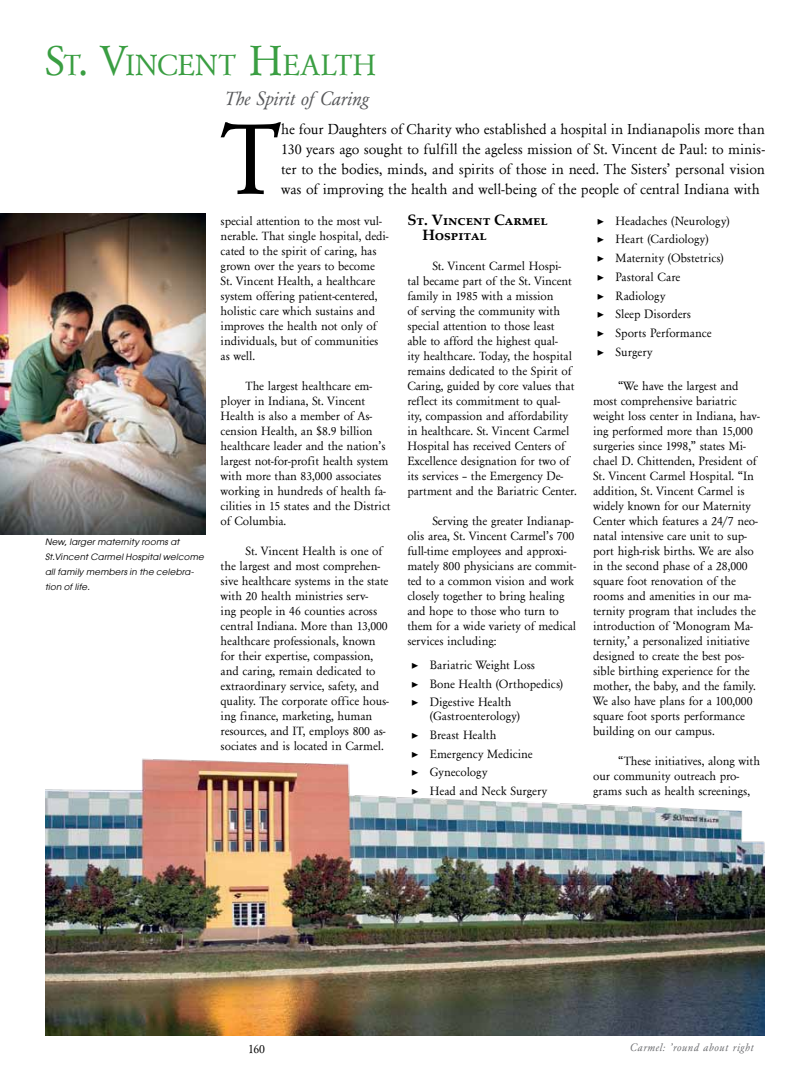
<style>
.page{position:relative;width:810px;height:1080px;background:#fff}
.page>*{position:absolute;margin:0;border:0;box-sizing:border-box;transform-origin:0 0}
.t1{font:105px "Garamond";color:#000}
.t2{font:30.62px "Garamond";letter-spacing:-.005em;color:#3a9e42}
.t3{font:italic 20px "Garamond";letter-spacing:-.01em;color:#58595b}
.t4{font:15px/20px "Garamond";color:#000;text-align:justify}
.t5{font:700 15px/15px "Palatino Linotype";letter-spacing:-.005em;color:#000}
.t6{font:12.5px/15px "Garamond";letter-spacing:-.005em;color:#000}
.t7{font:italic 11.25px "Garamond";letter-spacing:.05em;color:#6d6e71}
.t8{font:italic 8.75px/15px "Atlanta";letter-spacing:.025em;color:#000}
.s1{font-size:43.75px}
.s2{font-family:"Minion Pro"}
</style>
<div class="page">
<img style="left:45px;top:758px;width:720px;height:277px">
<img style="left:0;top:214px;width:205px;height:320px">
<h2 class="t2" style="left:45px;top:48px;width:330px"><span class="s1">S</span>T<span class="s1">. V</span>INCENT <span class="s1">H</span>EALTH</h2>
<h3 class="t3" style="left:225px;top:87px;width:146px">The Spirit of Caring</h3>
<h1 class="t1" style="left:221px;top:102px;width:61px">T</h1>
<p class="t4" style="left:281px;top:120px;width:485px">he four Daughters of Charity who established a hospital in Indianapolis more than 130 years ago sought to fulfill the ageless mission of St. Vincent de Paul: to minis&shy;ter to the bodies, minds, and spirits of those in need. The Sisters’ personal vision was of improving the health and well-being of the people of central Indiana with</p>
<p class="t6" style="left:597px;top:211px;width:134px;line-height:18.8px"><span class="s2">▶</span> Headaches (Neurology) <span class="s2">▶</span> Heart (Cardiology)<br><span class="s2">▶</span> Maternity (Obstetrics) <span class="s2">▶</span> Pastoral Care<br><span class="s2">▶</span> Radiology<br><span class="s2">▶</span> Sleep Disorders<br><span class="s2">▶</span> Sports Performance<br><span class="s2">▶</span> Surgery</p>
<p class="t6" style="left:593px;top:379px;width:168px;text-indent:25px">“We have the largest and most comprehensive bariatric weight loss center in Indiana, hav&shy;ing performed more than 15,000 surgeries since 1998,” states Mi&shy;chael D. Chittenden, President of<br>St. Vincent Carmel Hospital. “In addition, St. Vincent Carmel is widely known for our Maternity<br>Center which features a 24/7 neo&shy;natal intensive care unit to sup&shy;port high-risk births. We are also in the second phase of a 28,000 square foot renovation of the rooms and amenities in our ma&shy;ternity program that includes the introduction of ‘Monogram Ma&shy;ternity,’ a personalized initiative designed to create the best pos&shy;sible birthing experience for the mother, the baby, and the family.<br>We also have plans for a 100,000 square foot sports performance building on our campus.</p>
<p class="t6" style="left:593px;top:754px;width:169px;text-indent:25px">“These initiatives, along with our community outreach pro&shy;grams such as health screenings,</p>
<p class="t5" style="left:422px;top:212px;width:127px;text-indent:-15px">St. Vincent Carmel<br>Hospital</p>
<p class="t6" style="left:407px;top:259px;width:171px;text-indent:25px">St. Vincent Carmel Hospi-<br>tal became part of the St. Vincent family in 1985 with a mission<br>of serving the community with special attention to those least able to afford the highest qual-<br>ity healthcare. Today, the hospital remains dedicated to the Spirit of<br>Caring, guided by core values that reflect its commitment to qual&shy;ity, compassion and affordability in healthcare. St. Vincent Carmel<br>Hospital has received Centers of<br>Excellence designation for two of its services – the Emergency De&shy;partment and the Bariatric Center.</p>
<p class="t6" style="left:407px;top:514px;width:170px;text-indent:25px">Serving the greater Indianap&shy;olis area, St. Vincent Carmel’s 700 full-time employees and approxi&shy;mately 800 physicians are commit&shy;ted to a common vision and work closely together to bring healing and hope to those who turn to them for a wide variety of medical services including:</p>
<p class="t6" style="left:411px;top:656px;width:154px;line-height:18.8px"><span class="s2">▶</span> Bariatric Weight Loss<br><span class="s2">▶</span> Bone Health (Orthopedics) <span class="s2">▶</span> Digestive Health</p>
<p class="t6" style="left:411px;top:707px;width:138px;line-height:18.8px;text-indent:19px">(Gastroenterology)<br><span class="s2">▶</span> Breast Health<br><span class="s2">▶</span> Emergency Medicine<br><span class="s2">▶</span> Gynecology<br><span class="s2">▶</span> Head and Neck Surgery</p>
<p class="t6" style="left:221px;top:214px;width:169px">special attention to the most vul&shy;nerable. That single hospital, dedi&shy;cated to the spirit of caring, has grown over the years to become<br>St. Vincent Health, a healthcare system offering patient-centered, holistic care which sustains and improves the health not only of individuals, but of communities as well.</p>
<p class="t6" style="left:221px;top:379px;width:172px;text-indent:25px">The largest healthcare em&shy;ployer in Indiana, St. Vincent<br>Health is also a member of As&shy;cension Health, an $8.9 billion healthcare leader and the nation’s largest not-for-profit health system with more than 83,000 associates working in hundreds of health fa&shy;cilities in 15 states and the District of Columbia.</p>
<p class="t6" style="left:221px;top:544px;width:170px;text-indent:25px">St. Vincent Health is one of the largest and most comprehen&shy;sive healthcare systems in the state with 20 health ministries serv-<br>ing people in 46 counties across central Indiana. More than 13,000 healthcare professionals, known for their expertise, compassion, and caring, remain dedicated to extraordinary service, safety, and quality. The corporate office hous&shy;ing finance, marketing, human resources, and IT, employs 800 as&shy;sociates and is located in Carmel.</p>
<p class="t8" style="left:45px;top:534px;width:160px">New, larger maternity rooms at<br>St.Vincent Carmel Hospital welcome all family members in the celebra&shy;tion of life.</p>
<p class="t6" style="left:248px;top:1042px;width:18px">160</p>
<p class="t7" style="left:630px;top:1041px;width:125px">Carmel: ’round about right</p>
</div>
